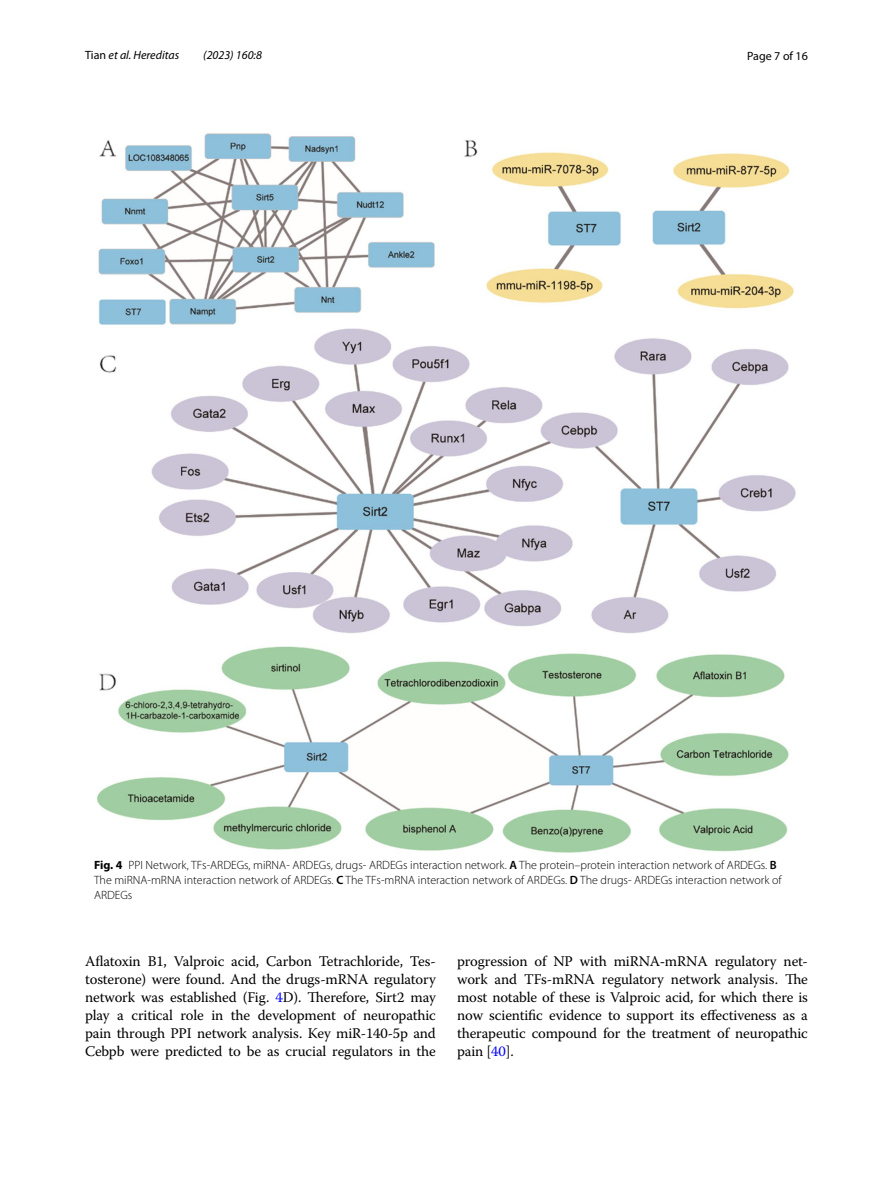
<style>
.page{position:relative;width:893px;height:1187px;background:#fff}
.page>*{position:absolute;margin:0;border:0;box-sizing:border-box;transform-origin:0 0}
.t1{font:14.7px/18px "Warnock Pro";letter-spacing:-.01em;color:#000;text-align:justify}
.t2{font:300 12px/15px "Myriad Pro";color:#000}
.t3{font:italic 12px "Myriad Pro";color:#000}
.t4{font:12px "Myriad Pro";color:#000}
.s1{font-style:normal}
.s2{font-weight:700}
.s3{font-weight:600}
.s4{color:#00f}
.s5{font-family:"STIX Math"}
</style>
<div class="page">
<img style="left:97px;top:133px;width:699px;height:720px">
<p class="t3" style="left:85px;top:48px;width:96px"><span class="s1">Tian</span> et al. Hereditas</p>
<p class="t3" style="left:203px;top:48px;width:60px">(2023) 160:8</p>
<p class="t4" style="left:747px;top:48px;width:62px">Page 7 of 16</p>
<p class="t2" style="left:94px;top:857px;width:689px"><span class="s2">Fig. 4</span> PPI Network, TFs-ARDEGs, miRNA- ARDEGs, drugs- ARDEGs interaction network. <span class="s3">A</span> The protein–protein interaction network of ARDEGs. <span class="s3">B<br></span>The miRNA-mRNA interaction network of ARDEGs. <span class="s3">C</span> The TFs-mRNA interaction network of ARDEGs. <span class="s3">D</span> The drugs- ARDEGs interaction network of<br>ARDEGs</p>
<p class="t1" style="left:85px;top:952px;width:352px">Aflatoxin B1, Valproic acid, Carbon Tetrachloride, Tes&shy;tosterone) were found. And the drugs-mRNA regulatory network was established (Fig. <span class="s4">4</span>D). Therefore, Sirt2 may play a critical role in the development of neuropathic pain through PPI network analysis. Key miR-140-5p and Cebpb were predicted to be as crucial regulators in the</p>
<p class="t1" style="left:457px;top:952px;width:352px">progression of NP with miRNA<span class="s5">‐</span>mRNA regulatory net&shy;work and TFs-mRNA regulatory network analysis. The most notable of these is Valproic acid, for which there is now scientific evidence to support its effectiveness as a therapeutic compound for the treatment of neuropathic pain [<span class="s4">40</span>].</p>
</div>
